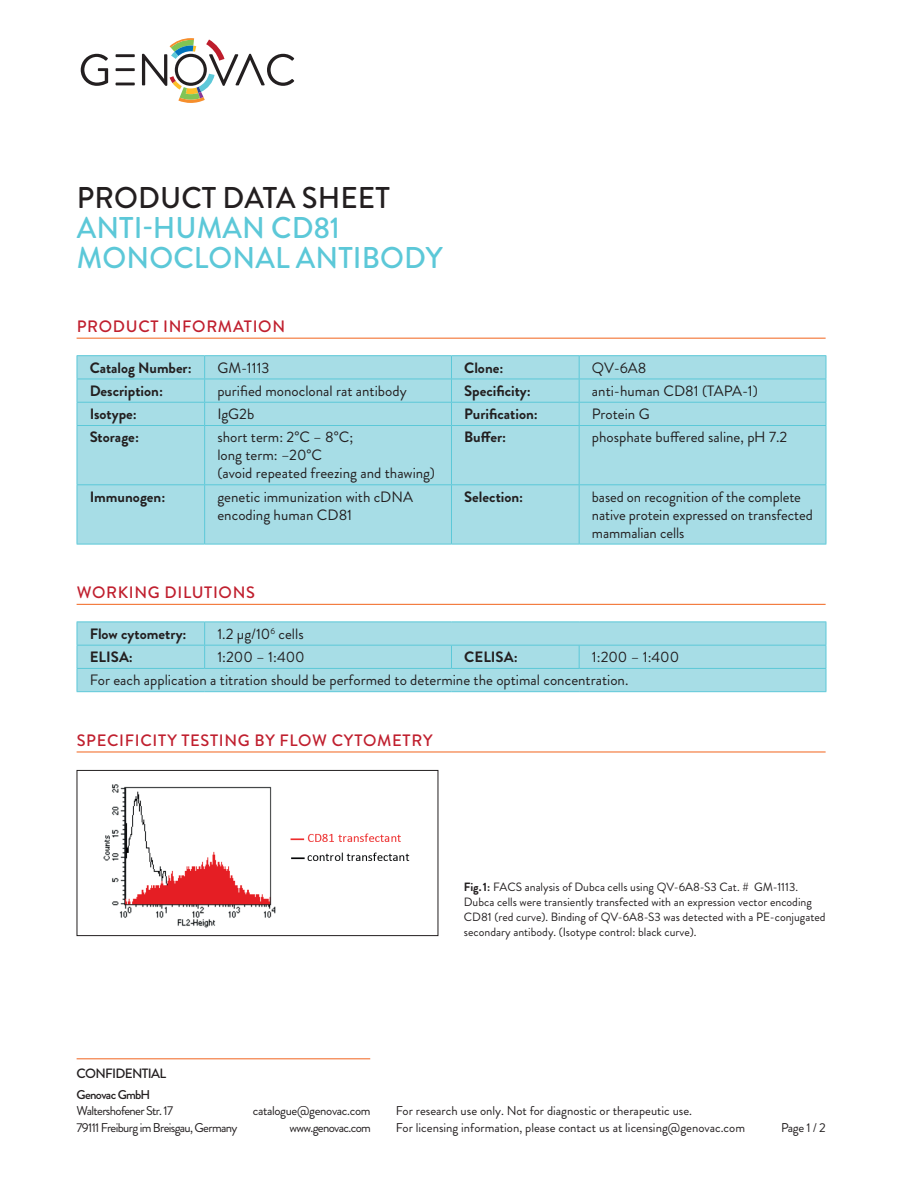
<style>
.page{position:relative;width:915px;height:1187px;background:#fff}
.page>*{position:absolute;margin:0;border:0;box-sizing:border-box;transform-origin:0 0}
.t1{font:500 30px/30px "Brandon Grotesque";letter-spacing:.005em;color:#5cc8d8}
.t2{font:500 30px "Brandon Grotesque";letter-spacing:.005em;color:#231f20}
.t3{font:500 16.5px "Brandon Grotesque";letter-spacing:.04em;color:#c01f2e}
.t4{font:15px/18px "Brandon Grotesque";color:#231f20}
.t5{font:700 15px "Brandon Grotesque";color:#231f20}
.t6{font:500 13.5px "Brandon Grotesque";letter-spacing:-.05em;color:#231f20}
.t7{font:12.75px "Brandon Grotesque";color:#231f20}
.t8{font:12.75px "Brandon Grotesque";letter-spacing:-.05em;color:#231f20}
.t9{font:12.75px "Brandon Grotesque";letter-spacing:-.025em;color:#231f20}
.t10{font:500 12.75px "Brandon Grotesque";letter-spacing:-.05em;color:#231f20}
.t11{font:12px/15px "Brandon Grotesque";color:#231f20}
.s1{font-weight:700}
</style>
<div class="page">
<hr style="left:77px;top:1058px;width:293px;height:1px;background:#f37537">
<svg style="left:81px;top:54px;width:27px;height:32px"></svg>
<svg style="left:115px;top:68px;width:20px;height:3px"></svg>
<svg style="left:115px;top:54px;width:20px;height:3px"></svg>
<svg style="left:115px;top:82px;width:20px;height:3px"></svg>
<svg style="left:142px;top:38px;width:152px;height:65px"></svg>
<hr style="left:77px;top:337px;width:748px;height:2px;background:#f37535">
<hr style="left:77px;top:603px;width:748px;height:2px;background:#f37535">
<hr style="left:77px;top:751px;width:748px;height:1px;background:#f37535">
<div style="left:78px;top:356px;width:747px;height:187px;background:#a7dde6"></div>
<hr style="left:77px;top:355px;width:127px;height:1px;background:#5cc8d8">
<hr style="left:204px;top:355px;width:247px;height:1px;background:#5cc8d8">
<hr style="left:451px;top:355px;width:128px;height:1px;background:#5cc8d8">
<hr style="left:579px;top:355px;width:247px;height:1px;background:#5cc8d8">
<hr style="left:77px;top:378px;width:127px;height:1px;background:#5cc8d8">
<hr style="left:204px;top:378px;width:247px;height:1px;background:#5cc8d8">
<hr style="left:451px;top:378px;width:128px;height:1px;background:#5cc8d8">
<hr style="left:579px;top:378px;width:247px;height:1px;background:#5cc8d8">
<hr style="left:77px;top:402px;width:127px;height:1px;background:#5cc8d8">
<svg style="left:77px;top:356px;width:1px;height:69px"></svg>
<hr style="left:204px;top:402px;width:247px;height:1px;background:#5cc8d8">
<svg style="left:204px;top:356px;width:1px;height:69px"></svg>
<hr style="left:451px;top:402px;width:128px;height:1px;background:#5cc8d8">
<svg style="left:451px;top:356px;width:1px;height:69px"></svg>
<hr style="left:579px;top:402px;width:247px;height:1px;background:#5cc8d8">
<svg style="left:578px;top:356px;width:1px;height:69px"></svg>
<svg style="left:825px;top:356px;width:1px;height:69px"></svg>
<hr style="left:77px;top:425px;width:127px;height:1px;background:#5cc8d8">
<hr style="left:77px;top:426px;width:1px;height:58px;background:#5cc8d8">
<hr style="left:204px;top:425px;width:247px;height:1px;background:#5cc8d8">
<hr style="left:204px;top:426px;width:1px;height:58px;background:#5cc8d8">
<hr style="left:451px;top:425px;width:128px;height:1px;background:#5cc8d8">
<hr style="left:451px;top:426px;width:1px;height:58px;background:#5cc8d8">
<hr style="left:579px;top:425px;width:247px;height:1px;background:#5cc8d8">
<hr style="left:578px;top:426px;width:1px;height:58px;background:#5cc8d8">
<hr style="left:825px;top:426px;width:1px;height:58px;background:#5cc8d8">
<hr style="left:77px;top:484px;width:127px;height:1px;background:#5cc8d8">
<hr style="left:77px;top:485px;width:1px;height:58px;background:#5cc8d8">
<hr style="left:204px;top:484px;width:247px;height:1px;background:#5cc8d8">
<hr style="left:204px;top:485px;width:1px;height:58px;background:#5cc8d8">
<hr style="left:451px;top:484px;width:128px;height:1px;background:#5cc8d8">
<hr style="left:451px;top:485px;width:1px;height:58px;background:#5cc8d8">
<hr style="left:579px;top:484px;width:247px;height:1px;background:#5cc8d8">
<hr style="left:578px;top:485px;width:1px;height:58px;background:#5cc8d8">
<hr style="left:825px;top:485px;width:1px;height:58px;background:#5cc8d8">
<hr style="left:77px;top:543px;width:127px;height:1px;background:#5cc8d8">
<hr style="left:204px;top:543px;width:247px;height:1px;background:#5cc8d8">
<hr style="left:451px;top:543px;width:128px;height:1px;background:#5cc8d8">
<hr style="left:579px;top:543px;width:247px;height:1px;background:#5cc8d8">
<div style="left:78px;top:622px;width:747px;height:69px;background:#a7dde6"></div>
<hr style="left:77px;top:621px;width:127px;height:1px;background:#5cc8d8">
<hr style="left:204px;top:621px;width:247px;height:1px;background:#5cc8d8">
<hr style="left:451px;top:621px;width:128px;height:1px;background:#5cc8d8">
<hr style="left:579px;top:621px;width:247px;height:1px;background:#5cc8d8">
<hr style="left:77px;top:644px;width:127px;height:1px;background:#5cc8d8">
<hr style="left:204px;top:644px;width:247px;height:1px;background:#5cc8d8">
<svg style="left:204px;top:622px;width:1px;height:46px"></svg>
<hr style="left:451px;top:644px;width:128px;height:1px;background:#5cc8d8">
<svg style="left:451px;top:645px;width:1px;height:23px"></svg>
<hr style="left:579px;top:644px;width:247px;height:1px;background:#5cc8d8">
<svg style="left:578px;top:645px;width:1px;height:23px"></svg>
<hr style="left:77px;top:668px;width:127px;height:1px;background:#5cc8d8">
<svg style="left:77px;top:622px;width:1px;height:69px"></svg>
<hr style="left:204px;top:668px;width:247px;height:1px;background:#5cc8d8">
<hr style="left:451px;top:668px;width:128px;height:1px;background:#5cc8d8">
<hr style="left:579px;top:668px;width:247px;height:1px;background:#5cc8d8">
<svg style="left:825px;top:622px;width:1px;height:69px"></svg>
<hr style="left:77px;top:691px;width:127px;height:1px;background:#5cc8d8">
<hr style="left:204px;top:691px;width:247px;height:1px;background:#5cc8d8">
<hr style="left:451px;top:691px;width:128px;height:1px;background:#5cc8d8">
<hr style="left:579px;top:691px;width:247px;height:1px;background:#5cc8d8">
<img style="left:103px;top:784px;width:307px;height:144px">
<div style="left:77px;top:770px;width:361px;height:165px;border:1px solid #231f20"></div>
<h1 class="t2" style="left:77px;top:177px;width:314px">PRODUCT DATA SHEET</h1>
<h1 class="t1" style="left:77px;top:213px;width:367px">ANTI-HUMAN CD81<br>MONOCLONAL ANTIBODY</h1>
<p class="t3" style="left:77px;top:315px;width:210px">PRODUCT INFORMATION</p>
<p class="t5" style="left:90px;top:357px;width:103px">Catalog Number:</p>
<p class="t4" style="left:217px;top:358px;width:54px">GM-1113</p>
<p class="t5" style="left:464px;top:357px;width:41px">Clone:</p>
<p class="t4" style="left:591px;top:358px;width:56px">QV-6A8</p>
<p class="t5" style="left:90px;top:380px;width:75px">Description:</p>
<p class="t4" style="left:217px;top:382px;width:191px">purified monoclonal rat antibody</p>
<p class="t5" style="left:464px;top:380px;width:68px">Specificity:</p>
<p class="t4" style="left:591px;top:382px;width:167px">anti-human CD81 (TAPA-1)</p>
<p class="t5" style="left:90px;top:403px;width:49px">Isotype:</p>
<p class="t4" style="left:217px;top:405px;width:38px">IgG2b</p>
<p class="t5" style="left:464px;top:403px;width:75px">Purification:</p>
<p class="t4" style="left:591px;top:405px;width:59px">Protein G</p>
<p class="t5" style="left:90px;top:426px;width:51px">Storage:</p>
<p class="t4" style="left:217px;top:428px;width:219px">short term: 2°C – 8°C;<br>long term: –20°C<br>(avoid repeated freezing and thawing)</p>
<p class="t5" style="left:464px;top:426px;width:44px">Buffer:</p>
<p class="t4" style="left:591px;top:428px;width:197px">phosphate buffered saline, pH 7.2</p>
<p class="t5" style="left:90px;top:486px;width:77px">Immunogen:</p>
<p class="t4" style="left:217px;top:487px;width:197px">genetic immunization with cDNA encoding human CD81</p>
<p class="t5" style="left:464px;top:486px;width:61px">Selection:</p>
<p class="t4" style="left:591px;top:487px;width:222px">based on recognition of the complete native protein expressed on transfected mammalian cells</p>
<p class="t3" style="left:77px;top:581px;width:180px">WORKING DILUTIONS</p>
<p class="t5" style="left:90px;top:623px;width:98px">Flow cytometry:</p>
<p class="t4" style="left:217px;top:624px;width:88px">1.2 µg/10<sup>6</sup> cells</p>
<p class="t5" style="left:90px;top:646px;width:45px">ELISA:</p>
<p class="t4" style="left:217px;top:648px;width:89px">1:200 – 1:400</p>
<p class="t5" style="left:464px;top:646px;width:55px">CELISA:</p>
<p class="t4" style="left:90px;top:645px;width:591px;line-height:23.2px;text-indent:502px">1:200 – 1:400<br>For each application a titration should be performed to determine the optimal concentration.</p>
<p class="t3" style="left:77px;top:729px;width:357px">SPECIFICITY TESTING BY FLOW CYTOMETRY</p>
<p class="t11" style="left:463px;top:879px;width:363px"><span class="s1">Fig.1:</span> FACS analysis of Dubca cells using QV-6A8-S3 Cat. # GM-1113.<br>Dubca cells were transiently transfected with an expression vector encoding CD81 (red curve). Binding of QV-6A8-S3 was detected with a PE-conjugated secondary antibody. (Isotype control: black curve).</p>
<p class="t6" style="left:77px;top:1063px;width:91px">CONFIDENTIAL</p>
<p class="t10" style="left:77px;top:1085px;width:75px">Genovac GmbH</p>
<p class="t8" style="left:77px;top:1101px;width:98px">Waltershofener Str. 17</p>
<p class="t9" style="left:253px;top:1101px;width:119px">catalogue@genovac.com</p>
<p class="t7" style="left:395px;top:1101px;width:298px">For research use only. Not for diagnostic or therapeutic use.</p>
<p class="t8" style="left:77px;top:1118px;width:162px">79111 Freiburg im Breisgau, Germany</p>
<p class="t8" style="left:289px;top:1118px;width:83px">www.genovac.com</p>
<p class="t7" style="left:395px;top:1118px;width:351px">For licensing information, please contact us at licensing@genovac.com</p>
<p class="t7" style="left:780px;top:1118px;width:46px">Page 1 / 2</p>
</div>
